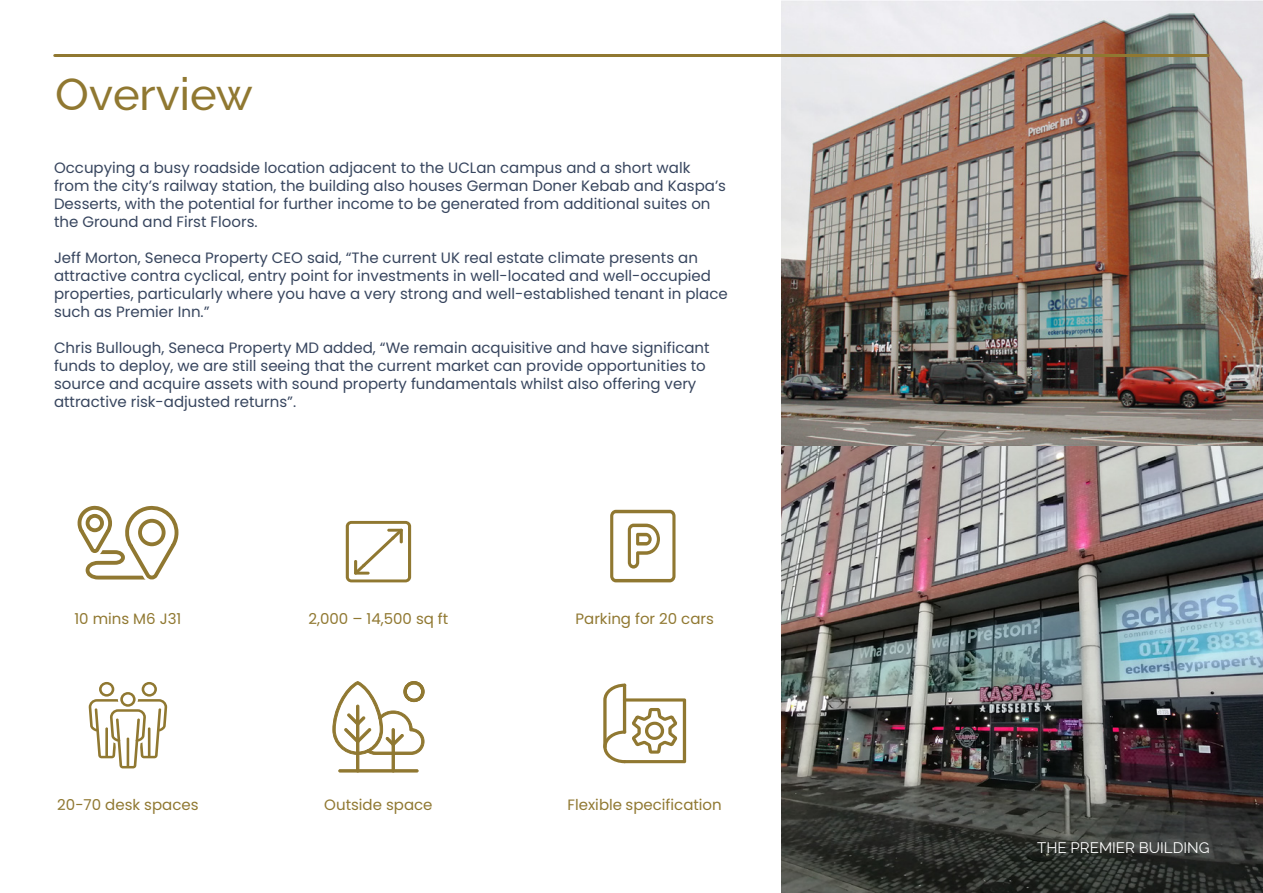
<style>
.page{position:relative;width:1263px;height:893px;background:#fff}
.page>*{position:absolute;margin:0;border:0;box-sizing:border-box;transform-origin:0 0}
.t1{font:500 45px "Raleway";color:#907831}
.t2{font:15px/18px "Poppins";color:#37455e}
.Heading_2{font:15px "Poppins";color:#907831}
.t3{font:15px "Raleway";color:#fff}
</style>
<div class="page">
<img style="left:781px;top:0;width:482px;height:446px">
<hr style="left:55px;top:54px;width:1153px;height:3px;background:#907831">
<img style="left:781px;top:446px;width:482px;height:447px">
<svg style="left:89px;top:682px;width:78px;height:86px"></svg>
<svg style="left:346px;top:521px;width:65px;height:61px"></svg>
<svg style="left:610px;top:510px;width:65px;height:72px"></svg>
<svg style="left:77px;top:505px;width:102px;height:75px"></svg>
<div style="left:86px;top:514px;width:18px;height:18px;border:4px solid #907831;border-radius:50%"></div>
<div style="left:339px;top:769px;width:79px;height:3px;border:1px solid #907831"></div>
<div style="left:356px;top:705px;width:3px;height:67px;border:1px solid #907831"></div>
<div style="left:392px;top:728px;width:3px;height:44px;border:1px solid #907831"></div>
<svg style="left:332px;top:681px;width:92px;height:74px"></svg>
<svg style="left:603px;top:684px;width:83px;height:79px"></svg>
<p class="t1" style="left:55px;top:68px;width:199px">Overview</p>
<p class="t2" style="left:54px;top:159px;width:674px">Occupying a busy roadside location adjacent to the UCLan campus and a short walk from the city’s railway station, the building also houses German Doner Kebab and Kaspa’s Desserts, with the potential for further income to be generated from additional suites on the Ground and First Floors.</p>
<p class="t2" style="left:54px;top:249px;width:675px">Jeff Morton, Seneca Property CEO said, “The current UK real estate climate presents an attractive contra cyclical, entry point for investments in well-located and well-occupied properties, particularly where you have a very strong and well-established tenant in place such as Premier Inn.”</p>
<p class="t2" style="left:54px;top:339px;width:657px">Chris Bullough, Seneca Property MD added, “We remain acquisitive and have significant funds to deploy, we are still seeing that the current market can provide opportunities to source and acquire assets with sound property fundamentals whilst also offering very attractive risk-adjusted returns”.</p>
<p class="Heading_2" style="left:75px;top:610px;width:108px">10 mins M6 J31</p>
<p class="Heading_2" style="left:57px;top:796px;width:143px">20-70 desk spaces</p>
<p class="Heading_2" style="left:308px;top:610px;width:141px">2,000 – 14,500 sq ft</p>
<p class="Heading_2" style="left:575px;top:610px;width:140px">Parking for 20 cars</p>
<p class="Heading_2" style="left:324px;top:796px;width:110px">Outside space</p>
<p class="Heading_2" style="left:568px;top:796px;width:156px">Flexible specification</p>
<p class="t3" style="left:1037px;top:839px;width:174px">THE PREMIER BUILDING</p>
</div>
